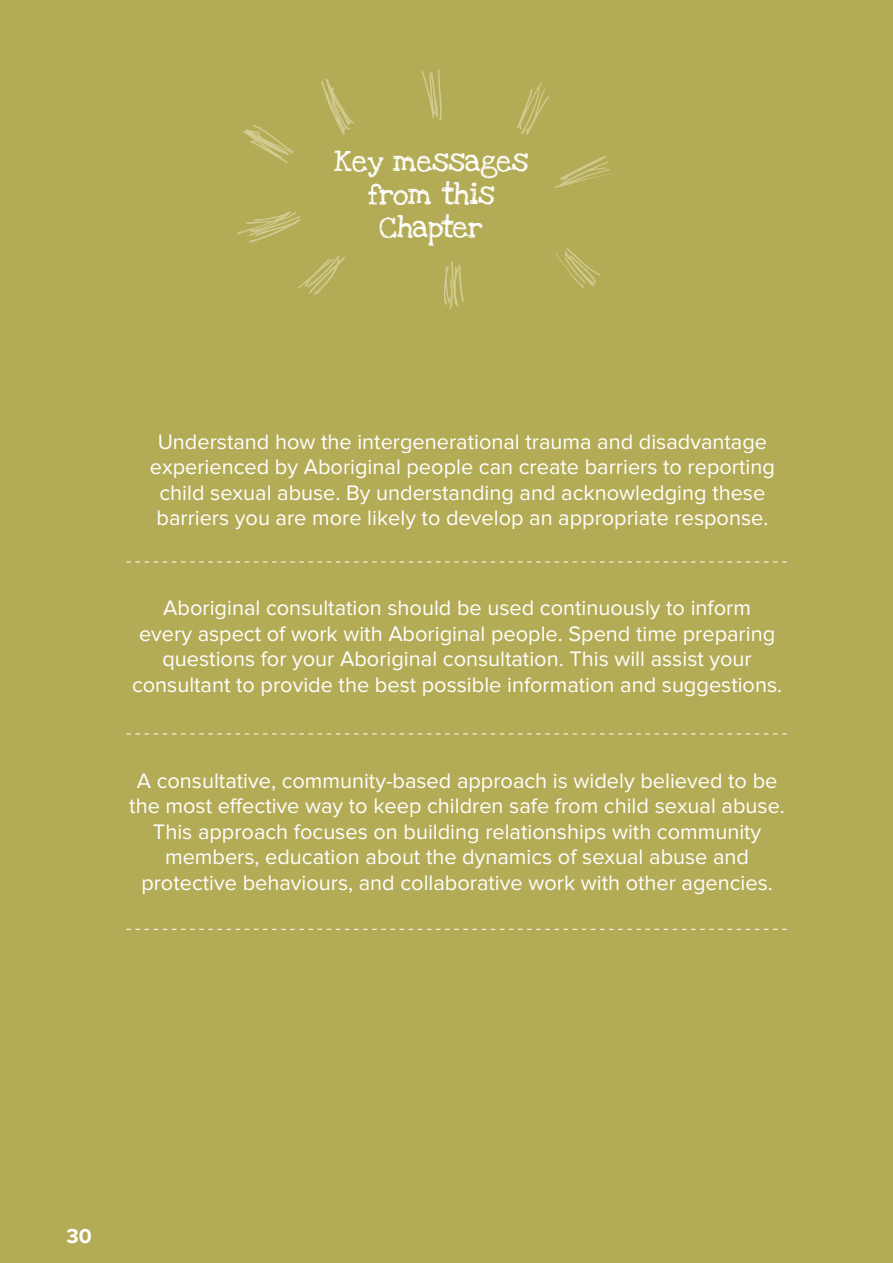
<style>
.page{position:relative;width:893px;height:1263px;background:#b4ab56}
.page>*{position:absolute;margin:0;border:0;box-sizing:border-box;transform-origin:0 0}
.t1{font:22.05px/33px "Love Ya Like A Sister";letter-spacing:-.01em;color:#fff;text-align:center}
.t2{font:21.75px/25.5px "Proxima Nova";color:#fff;text-align:center}
.t3{font:700 21px "Proxima Nova";color:#fff}
</style>
<div class="page">
<svg style="left:126px;top:734px;width:661px;height:1px"></svg>
<svg style="left:126px;top:562px;width:661px;height:1px"></svg>
<svg style="left:126px;top:929px;width:661px;height:1px"></svg>
<svg style="left:321px;top:78px;width:33px;height:57px"></svg>
<svg style="left:421px;top:69px;width:21px;height:51px"></svg>
<svg style="left:517px;top:83px;width:32px;height:52px"></svg>
<svg style="left:554px;top:156px;width:61px;height:32px"></svg>
<svg style="left:555px;top:248px;width:46px;height:41px"></svg>
<svg style="left:444px;top:262px;width:20px;height:47px"></svg>
<svg style="left:297px;top:255px;width:48px;height:40px"></svg>
<svg style="left:236px;top:212px;width:65px;height:31px"></svg>
<svg style="left:243px;top:125px;width:50px;height:38px"></svg>
<p class="t1" style="left:334px;top:145px;width:196px">Key messages from this<br>Chapter</p>
<p class="t2" style="left:150px;top:430px;width:626px">Understand how the intergenerational trauma and disadvantage experienced by Aboriginal people can create barriers to reporting child sexual abuse. By understanding and acknowledging these barriers you are more likely to develop an appropriate response.</p>
<p class="t2" style="left:132px;top:596px;width:652px">Aboriginal consultation should be used continuously to inform<br>every aspect of work with Aboriginal people. Spend time preparing questions for your Aboriginal consultation. This will assist your consultant to provide the best possible information and suggestions.</p>
<p class="t2" style="left:129px;top:769px;width:657px">A consultative, community-based approach is widely believed to be the most effective way to keep children safe from child sexual abuse.<br>This approach focuses on building relationships with community members, education about the dynamics of sexual abuse and protective behaviours, and collaborative work with other agencies.</p>
<p class="t3" style="left:67px;top:1227px;width:27px">30</p>
</div>
